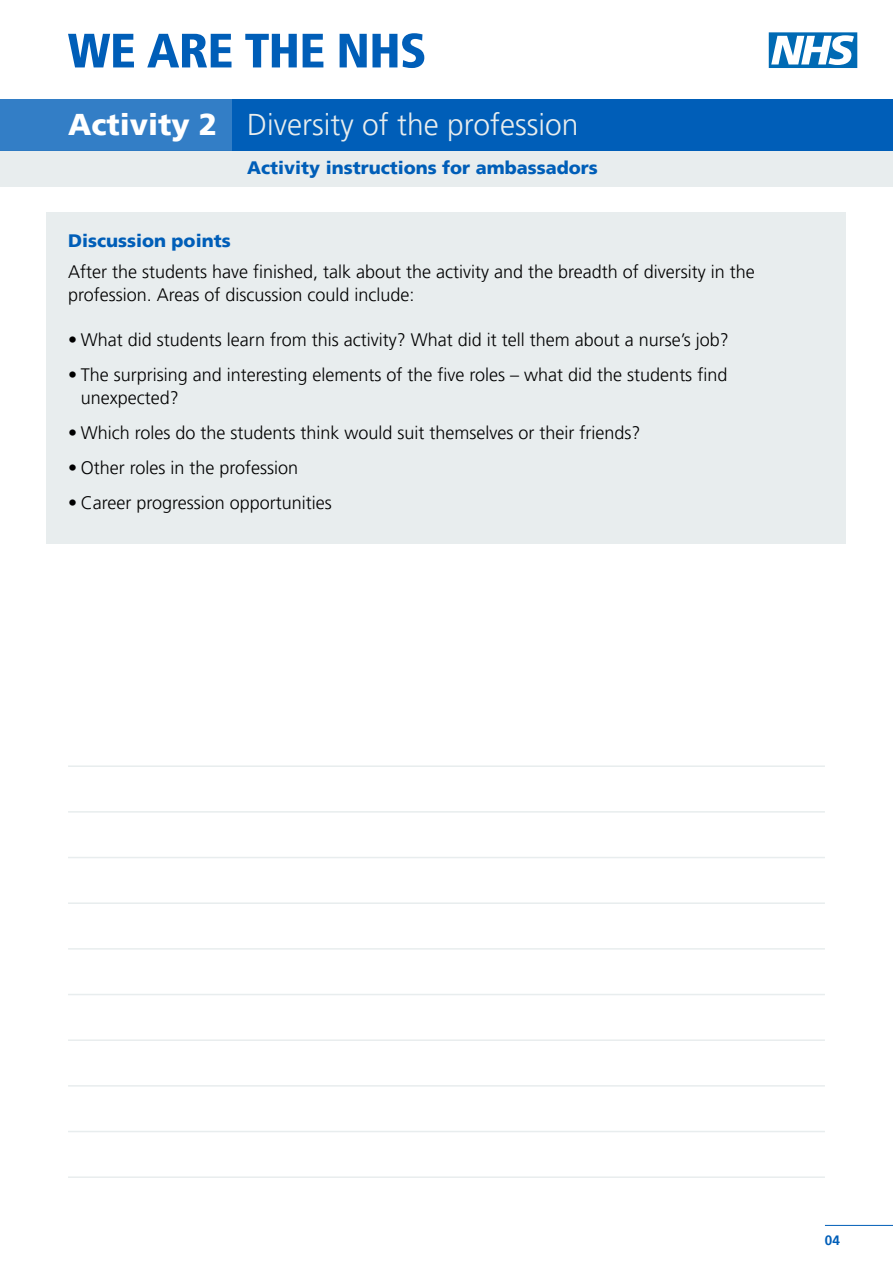
<style>
.page{position:relative;width:893px;height:1263px;background:#fff}
.page>*{position:absolute;margin:0;border:0;box-sizing:border-box;transform-origin:0 0}
.t1{font:300 30px "Frutiger LT Pro";color:#e8edee}
.t2{font:300 18px/22.5px "Frutiger LT Pro";color:#000}
.t3{font:900 18px "Frutiger LT Pro";color:#005eb8}
.t4{font:700 13.5px "Frutiger LT Pro";color:#005eb8}
.s1{font-weight:900;color:#fff}
</style>
<div class="page">
<hr style="left:825px;top:1225px;width:68px;height:1px;background:#005eb8">
<div style="left:0;top:150px;width:893px;height:36px;background:#e8edee"></div>
<hr style="left:68px;top:765px;width:757px;height:2px;background:#e8edee">
<hr style="left:68px;top:948px;width:757px;height:1px;background:#e8edee">
<hr style="left:68px;top:857px;width:757px;height:1px;background:#e8edee">
<hr style="left:68px;top:1039px;width:757px;height:2px;background:#e8edee">
<hr style="left:68px;top:1131px;width:757px;height:1px;background:#e8edee">
<hr style="left:68px;top:811px;width:757px;height:2px;background:#e8edee">
<hr style="left:68px;top:994px;width:757px;height:1px;background:#e8edee">
<hr style="left:68px;top:902px;width:757px;height:2px;background:#e8edee">
<hr style="left:68px;top:1085px;width:757px;height:1px;background:#e8edee">
<hr style="left:68px;top:1176px;width:757px;height:2px;background:#e8edee">
<div style="left:232px;top:99px;width:661px;height:51px;background:#005eb8"></div>
<div style="left:0;top:99px;width:232px;height:51px;background:#337ec6"></div>
<svg style="left:769px;top:32px;width:88px;height:36px"></svg>
<svg style="left:68px;top:34px;width:66px;height:33px"></svg>
<svg style="left:147px;top:34px;width:84px;height:33px"></svg>
<svg style="left:245px;top:34px;width:52px;height:33px"></svg>
<svg style="left:303px;top:34px;width:20px;height:33px"></svg>
<svg style="left:340px;top:33px;width:84px;height:35px"></svg>
<div style="left:47px;top:213px;width:799px;height:331px;background:#e8edee"></div>
<h1 class="t1" style="left:68px;top:107px;width:512px"><span class="s1">Activity 2</span> Diversity of the profession</h1>
<p class="t3" style="left:247px;top:157px;width:352px">Activity instructions for ambassadors</p>
<p class="t3" style="left:68px;top:230px;width:164px">Discussion points</p>
<p class="t2" style="left:68px;top:261px;width:688px">After the students have finished, talk about the activity and the breadth of diversity in the profession. Areas of discussion could include:</p>
<p class="t2" style="left:68px;top:328px;width:662px">• What did students learn from this activity? What did it tell them about a nurse’s job?</p>
<p class="t2" style="left:81px;top:364px;width:648px;text-indent:-13px">• The surprising and interesting elements of the five roles – what did the students find unexpected?</p>
<p class="t2" style="left:68px;top:422px;width:574px">• Which roles do the students think would suit themselves or their friends?</p>
<p class="t2" style="left:68px;top:457px;width:232px">• Other roles in the profession</p>
<p class="t2" style="left:68px;top:492px;width:265px">• Career progression opportunities</p>
<p class="t4" style="left:825px;top:1233px;width:17px">04</p>
</div>
